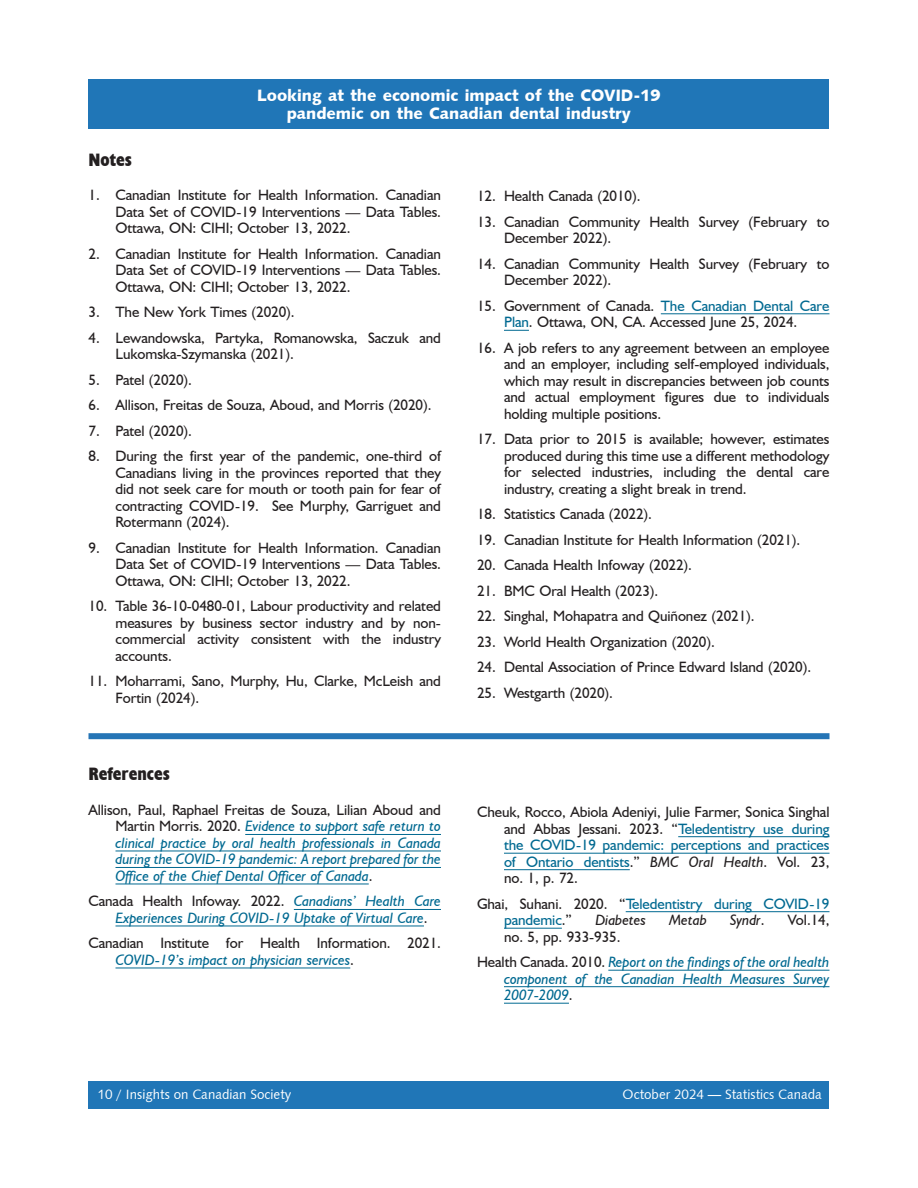
<style>
.page{position:relative;width:918px;height:1188px;background:#fff}
.page>*{position:absolute;margin:0;border:0;box-sizing:border-box;transform-origin:0 0}
.t1{font:700 condensed 18px "Humanist 521 BT Xtra";color:#231f20}
.t2{font:16.5px/20.9px "Humanist 531 BT Black A";color:#fff;text-align:center}
.t3{font:15px/16.5px "Humanist 521 BT";letter-spacing:-.005em;color:#231f20;text-align:justify}
.t4{font:italic 15px/16.5px "Humanist 521 BT";letter-spacing:-.005em;color:#006991}
.t5{font:15px/16.5px "Humanist 521 BT";letter-spacing:-.005em;color:#006991}
.t6{font:italic 15px "Humanist 521 BT";letter-spacing:-.005em;color:#231f20}
.t7{font:13.5px "Humanist 531 BT Roman A";color:#fff}
.s1{font-style:normal;color:#231f20}
.s2{font-style:italic;color:#006991}
.s3{color:#006991}
.s4{font-style:italic}
.s5{color:#231f20}
.s6{font-style:normal}
</style>
<div class="page">
<div style="left:88px;top:1081px;width:742px;height:27px;background:#2076b7"></div>
<div style="left:88px;top:80px;width:742px;height:48px;background:#2076b7"></div>
<div style="left:88px;top:733px;width:742px;height:6px;background:#2575b6"></div>
<hr style="left:678px;top:836px;width:152px;height:1px;background:#006991">
<hr style="left:504px;top:853px;width:326px;height:1px;background:#006991">
<hr style="left:504px;top:869px;width:126px;height:1px;background:#006991">
<hr style="left:626px;top:911px;width:204px;height:1px;background:#006991">
<hr style="left:504px;top:928px;width:58px;height:1px;background:#006991">
<hr style="left:608px;top:970px;width:222px;height:1px;background:#006991">
<hr style="left:504px;top:986px;width:326px;height:1px;background:#006991">
<hr style="left:504px;top:1003px;width:65px;height:1px;background:#006991">
<hr style="left:661px;top:314px;width:168px;height:1px;background:#006991">
<svg style="left:504px;top:330px;width:25px;height:1px"></svg>
<hr style="left:245px;top:834px;width:196px;height:1px;background:#006991">
<hr style="left:116px;top:851px;width:325px;height:1px;background:#006991">
<hr style="left:116px;top:867px;width:325px;height:1px;background:#006991">
<hr style="left:116px;top:884px;width:253px;height:1px;background:#006991">
<hr style="left:294px;top:909px;width:147px;height:1px;background:#006991">
<hr style="left:116px;top:926px;width:308px;height:1px;background:#006991">
<hr style="left:116px;top:968px;width:234px;height:1px;background:#006991">
<p class="t2" style="left:287px;top:82px;width:346px">XXX<br>pandemic on the Canadian dental industry</p>
<p class="t2" style="left:257px;top:84px;width:405px">Looking at the economic impact of the COVID-19</p>
<p class="t1" style="left:88px;top:148px;width:45px">Notes</p>
<p class="t3" style="left:116px;top:187px;width:327px;text-indent:-27px">1. Canadian Institute for Health Information. Canadian Data Set of COVID-19 Interventions — Data Tables.<br>Ottawa, ON: CIHI; October 13, 2022.</p>
<p class="t3" style="left:116px;top:245px;width:327px;text-indent:-27px">2. Canadian Institute for Health Information. Canadian Data Set of COVID-19 Interventions — Data Tables.<br>Ottawa, ON: CIHI; October 13, 2022.</p>
<p class="t3" style="left:88px;top:304px;width:208px">3. The New York Times (2020).</p>
<p class="t3" style="left:116px;top:329px;width:327px;text-indent:-27px">4. Lewandowska, Partyka, Romanowska, Saczuk and<br>Lukomska-Szymanska (2021).</p>
<p class="t3" style="left:88px;top:371px;width:105px">5. Patel (2020).</p>
<p class="t3" style="left:88px;top:397px;width:345px">6. Allison, Freitas de Souza, Aboud, and Morris (2020).</p>
<p class="t3" style="left:88px;top:422px;width:105px">7. Patel (2020).</p>
<p class="t3" style="left:116px;top:448px;width:327px;text-indent:-27px">8. During the first year of the pandemic, one-third of Canadians living in the provinces reported that they did not seek care for mouth or tooth pain for fear of contracting COVID-19. See Murphy, Garriguet and Rotermann (2024).</p>
<p class="t3" style="left:116px;top:539px;width:327px;text-indent:-27px">9. Canadian Institute for Health Information. Canadian Data Set of COVID-19 Interventions — Data Tables.<br>Ottawa, ON: CIHI; October 13, 2022.</p>
<p class="t3" style="left:116px;top:598px;width:327px;text-indent:-27px">10. Table 36-10-0480-01, Labour productivity and related measures by business sector industry and by non&shy;commercial activity consistent with the industry accounts.</p>
<p class="t3" style="left:116px;top:673px;width:327px;text-indent:-27px">11. Moharrami, Sano, Murphy, Hu, Clarke, McLeish and<br>Fortin (2024).</p>
<p class="t1" style="left:88px;top:763px;width:83px">References</p>
<p class="t4" style="left:116px;top:801px;width:327px;text-align:justify;text-indent:-27px"><span class="s1">Allison, Paul, Raphael Freitas de Souza, Lilian Aboud and Martin Morris. 2020.</span> Evidence to support safe return to clinical practice by oral health professionals in Canada during the COVID-19 pandemic: A report prepared for the Office of the Chief Dental Officer of Canada<span class="s1">.</span></p>
<p class="t4" style="left:116px;top:893px;width:327px;text-indent:-27px"><span class="s1">Canada Health Infoway. 2022.</span> Canadians’ Health Care<br>Experiences During COVID-19 Uptake of Virtual Care<span class="s1">.</span></p>
<p class="t3" style="left:115px;top:935px;width:327px;text-indent:-27px">Canadian Institute for Health Information. 2021.<br><span class="s2">COVID-19’s impact on physician services</span>.</p>
<p class="t3" style="left:477px;top:188px;width:165px">12. Health Canada (2010).</p>
<p class="t3" style="left:504px;top:213px;width:327px;text-indent:-27px">13. Canadian Community Health Survey (February to<br>December 2022).</p>
<p class="t3" style="left:504px;top:255px;width:327px;text-indent:-27px">14. Canadian Community Health Survey (February to<br>December 2022).</p>
<p class="t3" style="left:477px;top:297px;width:354px;text-align:center">15. Government of Canada. <span class="s3">The Canadian Dental Care<br>Plan</span>. Ottawa, ON, CA. Accessed June 25, 2024.</p>
<p class="t3" style="left:504px;top:339px;width:327px;text-indent:-27px">16. A job refers to any agreement between an employee and an employer, including self-employed individuals, which may result in discrepancies between job counts and actual employment figures due to individuals holding multiple positions.</p>
<p class="t3" style="left:504px;top:431px;width:327px;text-indent:-27px">17. Data prior to 2015 is available; however, estimates produced during this time use a different methodology for selected industries, including the dental care industry, creating a slight break in trend.</p>
<p class="t3" style="left:477px;top:506px;width:177px">18. Statistics Canada (2022).</p>
<p class="t3" style="left:477px;top:531px;width:325px">19. Canadian Institute for Health Information (2021).</p>
<p class="t3" style="left:477px;top:557px;width:217px">20. Canada Health Infoway (2022).</p>
<p class="t3" style="left:477px;top:582px;width:183px">21. BMC Oral Health (2023).</p>
<p class="t3" style="left:477px;top:608px;width:279px">22. Singhal, Mohapatra and Quiñonez (2021).</p>
<p class="t3" style="left:477px;top:633px;width:239px">23. World Health Organization (2020).</p>
<p class="t3" style="left:477px;top:659px;width:336px">24. Dental Association of Prince Edward Island (2020).</p>
<p class="t3" style="left:477px;top:684px;width:137px">25. Westgarth (2020).</p>
<p class="t3" style="left:504px;top:804px;width:327px;text-indent:-27px">Cheuk, Rocco, Abiola Adeniyi, Julie Farmer, Sonica Singhal and Abbas Jessani. 2023. “<span class="s3">Teledentistry use during the COVID-19 pandemic: perceptions and practices of Ontario dentists</span>.” <span class="s4">BMC Oral Health</span>. Vol. 23, no. 1, p. 72.</p>
<p class="t5" style="left:504px;top:895px;width:327px;text-indent:-27px"><span class="s5">Ghai, Suhani. 2020. “</span>Teledentistry during COVID-19 pandemic<span class="s5">.”</span></p>
<p class="t6" style="left:595px;top:911px;width:52px">Diabetes</p>
<p class="t6" style="left:669px;top:911px;width:39px">Metab</p>
<p class="t6" style="left:730px;top:911px;width:36px">Syndr<span class="s6">.</span></p>
<p class="t3" style="left:788px;top:912px;width:43px">Vol.14,</p>
<p class="t3" style="left:477px;top:924px;width:354px;line-height:25.5px;text-indent:27px">no. 5, pp. 933-935.<br>Health Canada. 2010. <span class="s2">Report on the findings of the oral health</span></p>
<p class="t4" style="left:504px;top:970px;width:327px">component of the Canadian Health Measures Survey<br>2007-2009<span class="s1">.</span></p>
<p class="t7" style="left:98px;top:1086px;width:196px">10 / Insights on Canadian Society</p>
<p class="t7" style="left:623px;top:1086px;width:201px">October 2024 — Statistics Canada</p>
</div>
